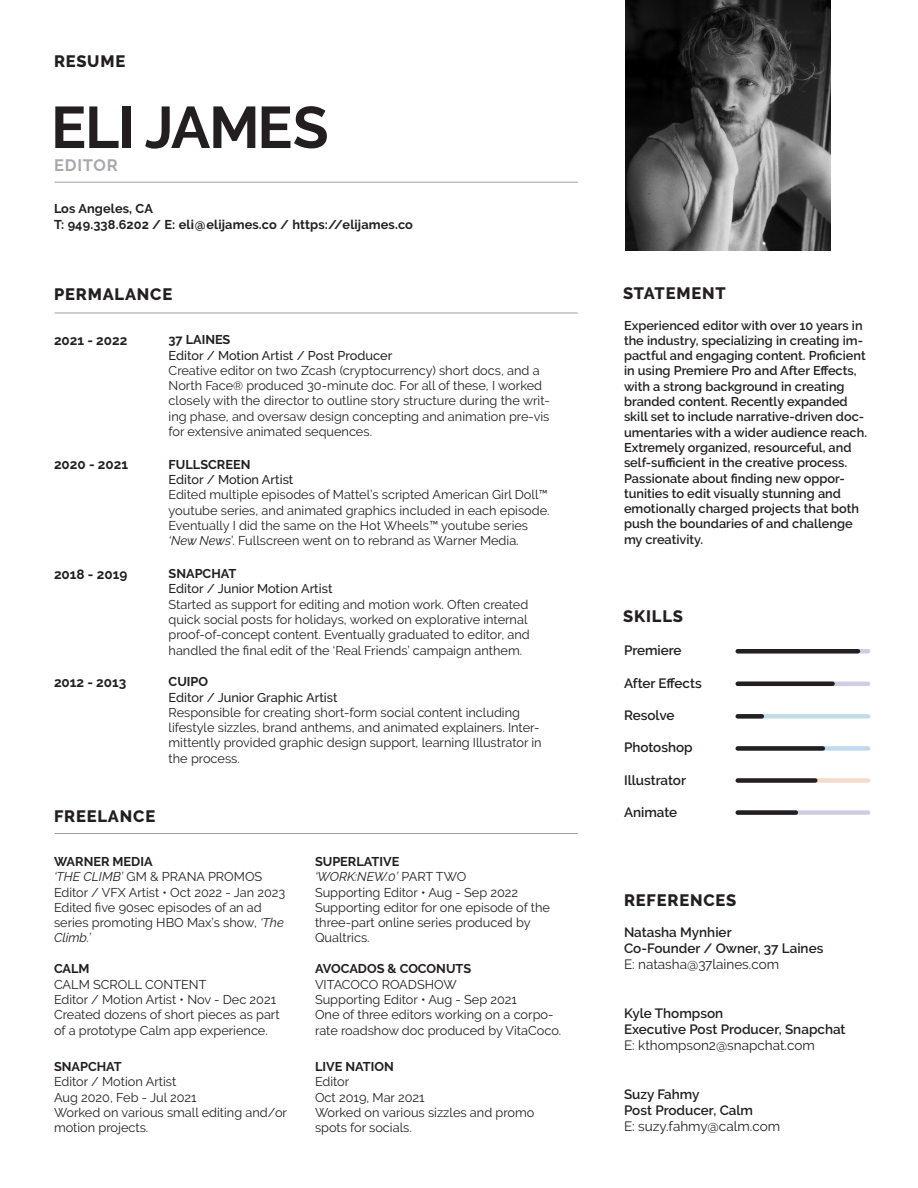
<style>
.page{position:relative;width:918px;height:1188px;background:#fff}
.page>*{position:absolute;margin:0;border:0;box-sizing:border-box;transform-origin:0 0}
.t1{font:700 58.5px "Raleway";letter-spacing:-.02em;color:#231f20}
.t2{font:800 16.5px "Raleway";letter-spacing:.05em;color:#231f20}
.t3{font:700 16.5px "Raleway";letter-spacing:.05em;color:#a8a9ad}
.t4{font:600 13.5px "Raleway";color:#231f20}
.t5{font:13.5px "Raleway";color:#231f20}
.t6{font:700 13.5px "Raleway";color:#231f20}
.t7{font:12.75px/15.3px "Raleway";color:#231f20}
.t8{font:600 12.75px/15.3px "Raleway";color:#231f20}
.t9{font:700 12.75px "Raleway";color:#231f20}
.t10{font:500 12.75px "Raleway";color:#231f20}
.t11{font:italic 12.75px "Raleway";color:#231f20}
.s1{font-size:12px}
.s2{font-style:italic}
.s3{font-style:normal}
</style>
<div class="page">
<hr style="left:54px;top:182px;width:524px;height:1px;background:#9d9fa2">
<hr style="left:54px;top:313px;width:524px;height:1px;background:#9d9fa2">
<hr style="left:54px;top:833px;width:524px;height:1px;background:#9d9fa2">
<img style="left:626px;top:1px;width:205px;height:249px">
<svg style="left:858px;top:649px;width:10px;height:5px"></svg>
<div style="left:738px;top:649px;width:120px;height:5px;background:#231f20"></div>
<hr style="left:738px;top:682px;width:130px;height:4px;background:#cfcde3">
<hr style="left:738px;top:682px;width:95px;height:4px;background:#231f20">
<div style="left:738px;top:810px;width:130px;height:5px;background:#cfcde3"></div>
<div style="left:738px;top:810px;width:58px;height:5px;background:#231f20"></div>
<div style="left:738px;top:714px;width:130px;height:5px;background:#c0dde5"></div>
<div style="left:738px;top:714px;width:24px;height:5px;background:#231f20"></div>
<div style="left:738px;top:746px;width:130px;height:5px;background:#c0daed"></div>
<div style="left:738px;top:746px;width:85px;height:5px;background:#231f20"></div>
<div style="left:738px;top:778px;width:130px;height:5px;background:#f6dbc9"></div>
<div style="left:738px;top:778px;width:77px;height:5px;background:#231f20"></div>
<p class="t2" style="left:54px;top:51px;width:73px">RESUME</p>
<p class="t1" style="left:51px;top:94px;width:279px">ELI JAMES</p>
<p class="t3" style="left:54px;top:156px;width:65px">EDITOR</p>
<p class="t9" style="left:54px;top:202px;width:100px">Los Angeles, CA</p>
<p class="t9" style="left:54px;top:217px;width:361px">T: 949.338.6202 / E: eli@elijames.co / https://elijames.co</p>
<p class="t2" style="left:54px;top:285px;width:120px">PERMALANCE</p>
<p class="t6" style="left:54px;top:333px;width:75px">2021 - 2022</p>
<p class="t6" style="left:54px;top:457px;width:76px">2020 - 2021</p>
<p class="t6" style="left:54px;top:566px;width:75px">2018 - 2019</p>
<p class="t6" style="left:54px;top:674px;width:74px">2012 - 2013</p>
<p class="t9" style="left:169px;top:333px;width:63px">37 LAINES</p>
<p class="t10" style="left:169px;top:348px;width:225px">Editor / Motion Artist / Post Producer</p>
<p class="t7" style="left:169px;top:363px;width:383px">Creative editor on two Zcash (cryptocurrency) short docs, and a North Face<span class="s1">®</span> produced 30-minute doc. For all of these, I worked closely with the director to outline story structure during the writ&shy;ing phase, and oversaw design concepting and animation pre-vis for extensive animated sequences.</p>
<p class="t9" style="left:169px;top:457px;width:83px">FULLSCREEN</p>
<p class="t10" style="left:169px;top:472px;width:126px">Editor / Motion Artist</p>
<p class="t7" style="left:169px;top:487px;width:383px">Edited multiple episodes of Mattel’s scripted American Girl Doll™ youtube series, and animated graphics included in each episode.<br>Eventually I did the same on the Hot Wheels™ youtube series <span class="s2">‘New News</span>’. Fullscreen went on to rebrand as Warner Media.</p>
<p class="t9" style="left:169px;top:566px;width:69px">SNAPCHAT</p>
<p class="t10" style="left:169px;top:582px;width:165px">Editor / Junior Motion Artist</p>
<p class="t7" style="left:169px;top:597px;width:363px">Started as support for editing and motion work. Often created quick social posts for holidays, worked on explorative internal proof-of-concept content. Eventually graduated to editor, and handled the final edit of the ‘Real Friends’ campaign anthem.</p>
<p class="t9" style="left:169px;top:674px;width:41px">CUIPO</p>
<p class="t10" style="left:169px;top:690px;width:171px">Editor / Junior Graphic Artist</p>
<p class="t7" style="left:169px;top:705px;width:375px">Responsible for creating short-form social content including lifestyle sizzles, brand anthems, and animated explainers. Inter&shy;mittently provided graphic design support, learning Illustrator in the process.</p>
<p class="t2" style="left:54px;top:807px;width:103px">FREELANCE</p>
<p class="t9" style="left:54px;top:854px;width:100px">WARNER MEDIA</p>
<p class="t7" style="left:54px;top:869px;width:210px"><span class="s2">‘THE CLIMB’</span> GM &amp; PRANA PROMOS</p>
<p class="t7" style="left:54px;top:884px;width:233px">Editor / VFX Artist • Oct 2022 - Jan 2023</p>
<p class="t7" style="left:54px;top:900px;width:231px">Edited five 90sec episodes of an ad series promoting HBO Max’s show, <span class="s2">‘The<br>Climb.’</span></p>
<p class="t9" style="left:54px;top:962px;width:37px">CALM</p>
<p class="t7" style="left:54px;top:976px;width:154px">CALM SCROLL CONTENT</p>
<p class="t7" style="left:54px;top:992px;width:224px">Editor / Motion Artist • Nov - Dec 2021</p>
<p class="t7" style="left:54px;top:1007px;width:227px">Created dozens of short pieces as part of a prototype Calm app experience.</p>
<p class="t9" style="left:54px;top:1059px;width:69px">SNAPCHAT</p>
<p class="t7" style="left:54px;top:1074px;width:124px">Editor / Motion Artist</p>
<p class="t7" style="left:54px;top:1089px;width:144px">Aug 2020, Feb - Jul 2021</p>
<p class="t7" style="left:54px;top:1105px;width:235px">Worked on various small editing and/or motion projects.</p>
<p class="t9" style="left:315px;top:854px;width:86px">SUPERLATIVE</p>
<p class="t11" style="left:315px;top:869px;width:153px">‘WORK:NEW.0’ <span class="s3">PART TWO</span></p>
<p class="t7" style="left:315px;top:884px;width:205px">Supporting Editor • Aug - Sep 2022</p>
<p class="t7" style="left:315px;top:900px;width:237px">Supporting editor for one episode of the three-part online series produced by<br>Qualtrics.</p>
<p class="t9" style="left:315px;top:962px;width:158px">AVOCADOS &amp; COCONUTS</p>
<p class="t7" style="left:315px;top:976px;width:143px">VITACOCO ROADSHOW</p>
<p class="t7" style="left:315px;top:992px;width:204px">Supporting Editor • Aug - Sep 2021</p>
<p class="t7" style="left:315px;top:1007px;width:248px">One of three editors working on a corpo&shy;rate roadshow doc produced by VitaCoco.</p>
<p class="t9" style="left:315px;top:1059px;width:80px">LIVE NATION</p>
<p class="t7" style="left:315px;top:1074px;width:36px">Editor</p>
<p class="t7" style="left:315px;top:1089px;width:111px">Oct 2019, Mar 2021</p>
<p class="t7" style="left:315px;top:1105px;width:221px">Worked on various sizzles and promo spots for socials.</p>
<p class="t2" style="left:623px;top:284px;width:104px">STATEMENT</p>
<p class="t8" style="left:624px;top:317px;width:245px">Experienced editor with over 10 years in the industry, specializing in creating im&shy;pactful and engaging content. Proficient in using Premiere Pro and After Effects, with a strong background in creating branded content. Recently expanded skill set to include narrative-driven doc&shy;umentaries with a wider audience reach.<br>Extremely organized, resourceful, and self-sufficient in the creative process.<br>Passionate about finding new oppor&shy;tunities to edit visually stunning and emotionally charged projects that both push the boundaries of and challenge my creativity.</p>
<p class="t2" style="left:623px;top:606px;width:61px">SKILLS</p>
<p class="t4" style="left:624px;top:643px;width:59px">Premiere</p>
<p class="t4" style="left:624px;top:675px;width:79px">After Effects</p>
<p class="t4" style="left:624px;top:708px;width:52px">Resolve</p>
<p class="t4" style="left:624px;top:740px;width:70px">Photoshop</p>
<p class="t4" style="left:624px;top:772px;width:64px">Illustrator</p>
<p class="t4" style="left:624px;top:805px;width:55px">Animate</p>
<p class="t2" style="left:624px;top:891px;width:114px">REFERENCES</p>
<p class="t4" style="left:624px;top:924px;width:109px">Natasha Mynhier</p>
<p class="t4" style="left:624px;top:941px;width:201px">Co-Founder / Owner, 37 Laines</p>
<p class="t5" style="left:624px;top:957px;width:157px">E: natasha@37laines.com</p>
<p class="t4" style="left:624px;top:1005px;width:101px">Kyle Thompson</p>
<p class="t4" style="left:624px;top:1021px;width:223px">Executive Post Producer, Snapchat</p>
<p class="t5" style="left:624px;top:1037px;width:192px">E: kthompson2@snapchat.com</p>
<p class="t4" style="left:624px;top:1087px;width:77px">Suzy Fahmy</p>
<p class="t4" style="left:624px;top:1103px;width:131px">Post Producer, Calm</p>
<p class="t5" style="left:624px;top:1119px;width:158px">E: suzy.fahmy@calm.com</p>
</div>
